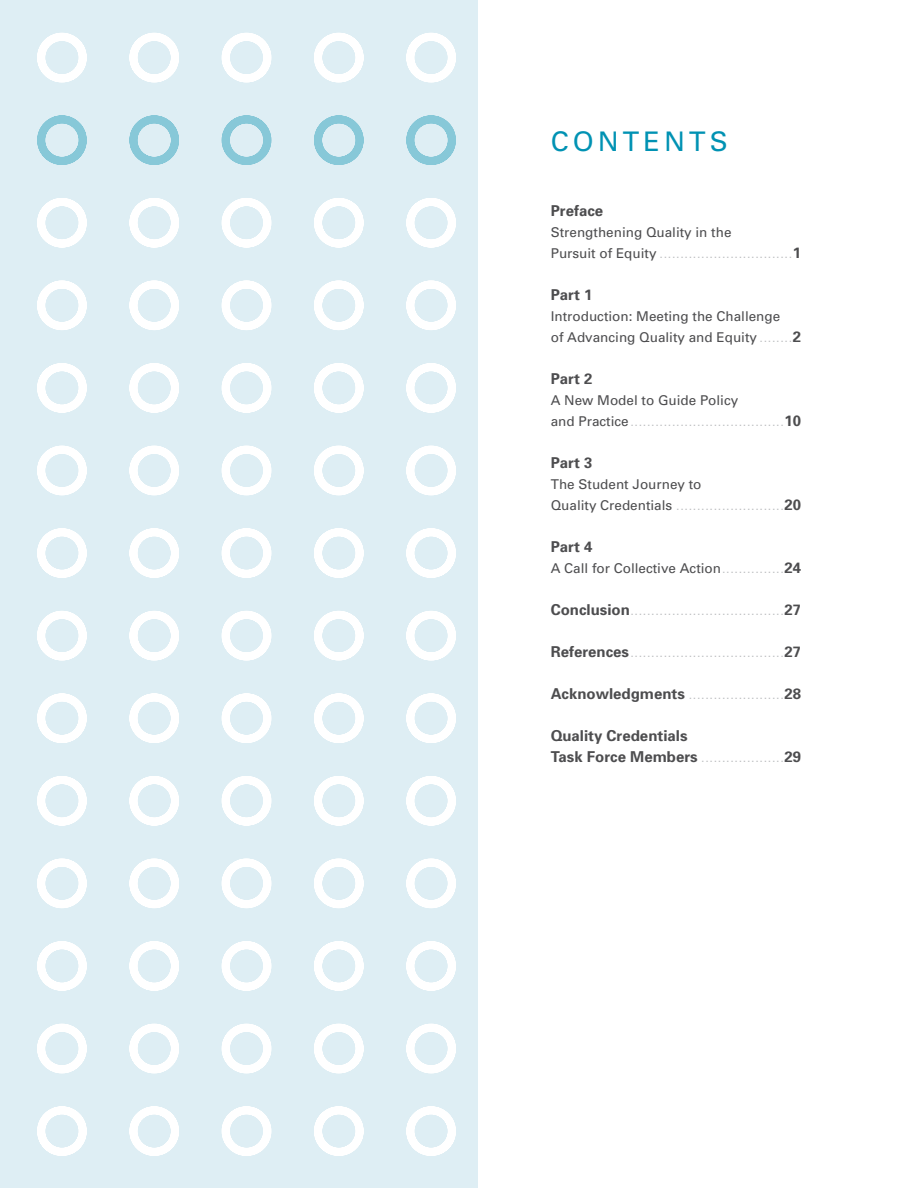
<style>
.page{position:relative;width:918px;height:1188px;background:#fff}
.page>*{position:absolute;margin:0;border:0;box-sizing:border-box;transform-origin:0 0}
.t1{font:27px "Univers";letter-spacing:.15em;color:#0092b3}
.t2{font:300 15px "Univers";color:#bcbec0}
.t3{font:700 15px/21px "Univers";color:#4d4d4f}
.t4{font:13.5px/21px "Univers";color:#4d4d4f}
.s1{font-weight:400;font-size:13.5px;color:#4d4d4f}
.s2{font-weight:700;color:#4d4d4f}
.s3{font-weight:300;font-size:15px;color:#bcbec0}
.s4{font-weight:700;font-size:15px}
.s5{font-weight:300;color:#bcbec0}
</style>
<div class="page">
<div style="left:0;top:0;width:477px;height:1188px;background:#deeef4"></div>
<svg style="left:37px;top:32px;width:419px;height:1124px"></svg>
<svg style="left:402px;top:111px;width:54px;height:58px"></svg>
<svg style="left:402px;top:442px;width:54px;height:714px"></svg>
<h1 class="t1" style="left:551px;top:124px;width:178px">CONTENTS</h1>
<p class="t3" style="left:551px;top:200px;width:54px">Preface</p>
<p class="t4" style="left:551px;top:221px;width:182px">Strengthening Quality in the</p>
<p class="t2" style="left:551px;top:243px;width:252px"><span class="s1">Pursuit of Equity</span> ................................<span class="s2">1</span></p>
<p class="t3" style="left:551px;top:284px;width:43px">Part 1</p>
<p class="t4" style="left:551px;top:305px;width:252px">Introduction: Meeting the Challenge<br>of Advancing Quality and Equity <span class="s3">........</span><span class="s4">2</span></p>
<p class="t3" style="left:551px;top:368px;width:43px">Part 2</p>
<p class="t4" style="left:551px;top:389px;width:189px">A New Model to Guide Policy</p>
<p class="t2" style="left:551px;top:411px;width:252px"><span class="s1">and Practice</span>.....................................<span class="s2">10</span></p>
<p class="t3" style="left:551px;top:452px;width:43px">Part 3</p>
<p class="t4" style="left:551px;top:473px;width:152px">The Student Journey to</p>
<p class="t2" style="left:551px;top:495px;width:252px"><span class="s1">Quality Credentials</span> ..........................<span class="s2">20</span></p>
<p class="t3" style="left:551px;top:536px;width:43px">Part 4</p>
<p class="t4" style="left:551px;top:557px;width:252px">A Call for Collective Action<span class="s3">...............</span><span class="s4">24</span></p>
<p class="t2" style="left:551px;top:600px;width:252px"><span class="s2">Conclusion</span>.....................................<span class="s2">27</span></p>
<p class="t2" style="left:551px;top:642px;width:252px"><span class="s2">References</span>.....................................<span class="s2">27</span></p>
<p class="t2" style="left:551px;top:684px;width:252px"><span class="s2">Acknowledgments</span> .......................<span class="s2">28</span></p>
<p class="t3" style="left:551px;top:725px;width:252px">Quality Credentials<br>Task Force Members <span class="s5">....................</span>29</p>
</div>
